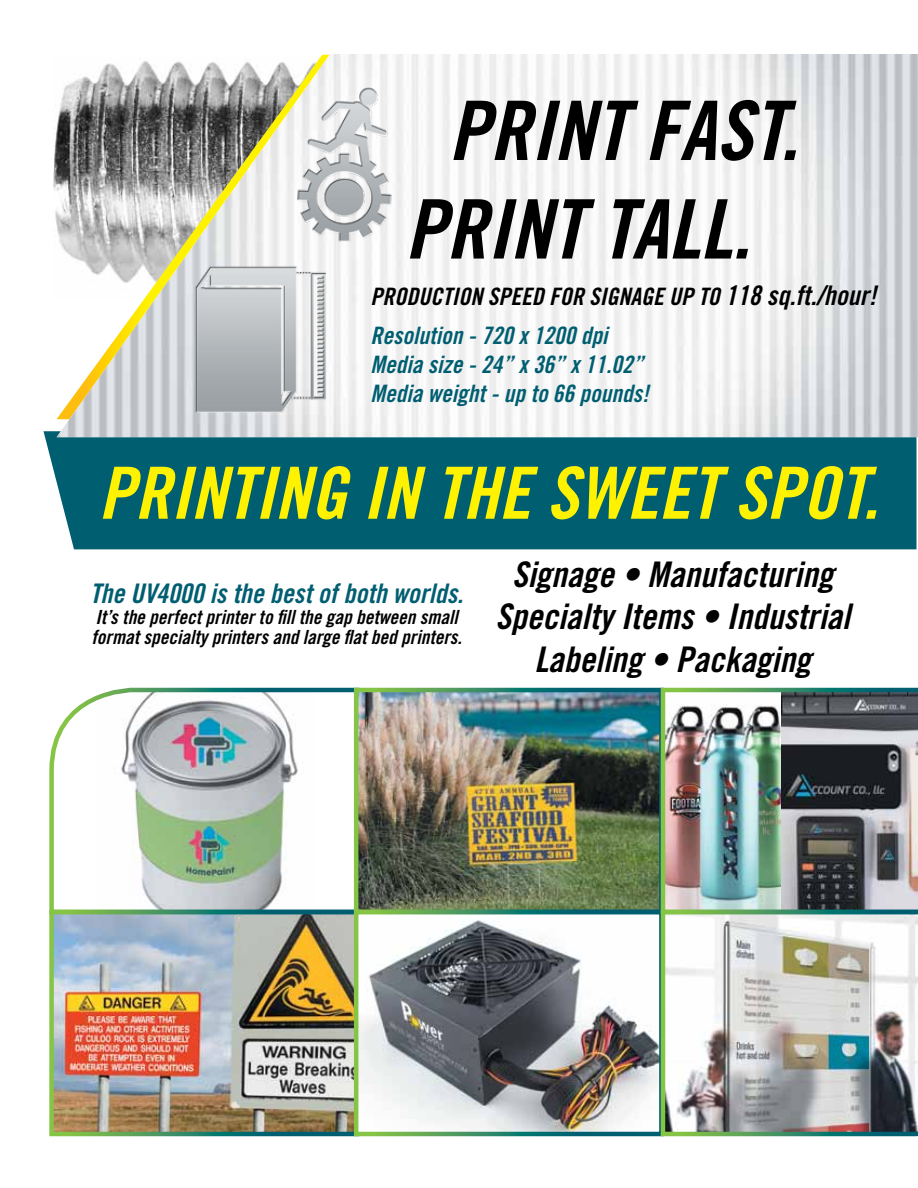
<style>
.page{position:relative;width:918px;height:1188px;background:#fff}
.page>*{position:absolute;margin:0;border:0;box-sizing:border-box;transform-origin:0 0}
.t1{font:82.05px/98.6px "Trade Gothic Bold Cond Twenty Obl";color:#000;text-align:center}
.t2{font:72px "Trade Gothic Bold Cond Twenty Obl";color:#fff200}
.t3{font:35.25px/42.3px "Trade Gothic Bold Cond Twenty Obl";color:#000;text-align:center}
.t4{font:27px "Trade Gothic Bold Cond Twenty Obl";color:#005e71}
.t5{font:24px/39px "Trade Gothic Bold Cond Twenty Obl";color:#000}
.t6{font:24px/28.8px "Trade Gothic Bold Cond Twenty Obl";color:#005e71}
.t7{font:19.5px/20.2px "Trade Gothic Bold Cond Twenty Obl";color:#000}
.s1{font-size:27px}
.s2{color:#005e71}
</style>
<div class="page">
<svg style="left:49px;top:687px;width:312px;height:223px"></svg>
<img style="left:54px;top:915px;width:300px;height:216px">
<img style="left:359px;top:693px;width:300px;height:216px">
<svg style="left:359px;top:920px;width:299px;height:211px"></svg>
<img style="left:661px;top:688px;width:257px;height:220px">
<img style="left:658px;top:908px;width:260px;height:229px">
<div style="left:44px;top:431px;width:872px;height:118px;background:#005e71"></div>
<img style="left:57px;top:54px;width:861px;height:383px">
<img style="left:295px;top:86px;width:100px;height:157px">
<img style="left:186px;top:261px;width:153px;height:153px">
<h1 class="t1" style="left:405px;top:81px;width:395px">PRINT FAST.<br>PRINT TALL.</h1>
<p class="t5" style="left:370px;top:277px;width:507px">PRODUCTION SPEED FOR SIGNAGE UP TO <span class="s1">118 sq.ft./hour!<br></span><span class="s2">Resolution - 720 x 1200 dpi</span></p>
<p class="t6" style="left:370px;top:350px;width:280px">Media size - 24” x 36” x 11.02”<br>Media weight - up to 66 pounds!</p>
<h2 class="t2" style="left:99px;top:449px;width:781px">PRINTING IN THE SWEET SPOT.</h2>
<h3 class="t4" style="left:90px;top:577px;width:375px">The UV4000 is the best of both worlds.</h3>
<p class="t7" style="left:92px;top:607px;width:372px">It’s the perfect printer to fill the gap between small format specialty printers and large flat bed printers.</p>
<h3 class="t3" style="left:495px;top:553px;width:356px">Signage • Manufacturing<br>Specialty Items • Industrial<br>Labeling • Packaging</h3>
</div>
